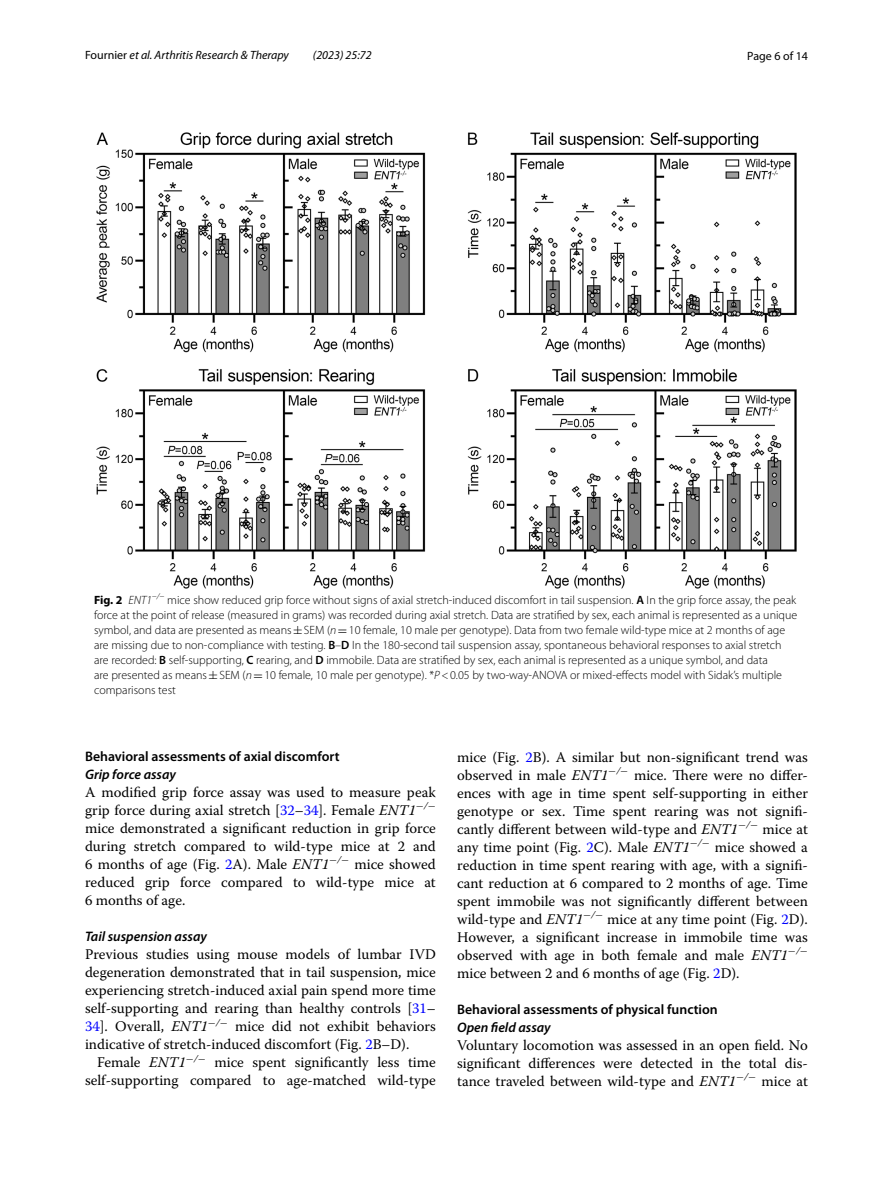
<style>
.page{position:relative;width:893px;height:1187px;background:#fff}
.page>*{position:absolute;margin:0;border:0;box-sizing:border-box;transform-origin:0 0}
.t1{font:14.7px/18px "Warnock Pro";color:#000;text-align:justify}
.t2{font:600 13.8px "Myriad Pro";color:#000}
.t3{font:italic 600 13.8px "Myriad Pro";color:#000}
.t4{font:300 12px/15px "Myriad Pro";color:#000}
.t5{font:italic 12px "Myriad Pro";color:#000}
.t6{font:12px "Myriad Pro";color:#000}
.s1{font-style:normal}
.s2{font-weight:700}
.s3{font-style:italic}
.s4{font-weight:600}
.s5{font-family:"MTSY";font-weight:400}
.s6{color:#00f}
</style>
<div class="page">
<img style="left:96px;top:133px;width:701px;height:456px">
<p class="t5" style="left:85px;top:48px;width:205px"><span class="s1">Fournier</span> et al. Arthritis Research &amp; Therapy</p>
<p class="t5" style="left:313px;top:48px;width:60px">(2023) 25:72</p>
<p class="t6" style="left:747px;top:48px;width:62px">Page 6 of 14</p>
<p class="t4" style="left:94px;top:592px;width:705px"><span class="s2">Fig. 2</span> <span class="s3">ENT1</span><sup>−/−</sup> mice show reduced grip force without signs of axial stretch-induced discomfort in tail suspension. <span class="s4">A</span> In the grip force assay, the peak force at the point of release (measured in grams) was recorded during axial stretch. Data are stratified by sex, each animal is represented as a unique symbol, and data are presented as means<span class="s5">±</span>SEM (<span class="s3">n</span><span class="s5">=</span>10 female, 10 male per genotype). Data from two female wild-type mice at 2 months of age are missing due to non-compliance with testing. <span class="s4">B</span>–<span class="s4">D</span> In the 180-second tail suspension assay, spontaneous behavioral responses to axial stretch are recorded: <span class="s4">B</span> self-supporting, <span class="s4">C</span> rearing, and <span class="s4">D</span> immobile. Data are stratified by sex, each animal is represented as a unique symbol, and data<br>are presented as means<span class="s5">±</span>SEM (<span class="s3">n</span><span class="s5">=</span>10 female, 10 male per genotype). *<span class="s3">P</span>&lt;0.05 by two-way-ANOVA or mixed-effects model with Sidak’s multiple comparisons test</p>
<p class="t2" style="left:85px;top:747px;width:256px">Behavioral assessments of axial discomfort</p>
<p class="t3" style="left:85px;top:765px;width:93px">Grip force assay</p>
<p class="t1" style="left:85px;top:783px;width:352px">A modified grip force assay was used to measure peak grip force during axial stretch [<span class="s6">32</span>–<span class="s6">34</span>]. Female <span class="s3">ENT1</span><sup>−</sup><sup>/</sup><sup>− </sup>mice demonstrated a significant reduction in grip force during stretch compared to wild-type mice at 2 and 6 months of age (Fig. <span class="s6">2</span>A). Male <span class="s3">ENT1</span><sup>−</sup><sup>/</sup><sup>−</sup> mice showed reduced grip force compared to wild-type mice at 6 months of age.</p>
<p class="t3" style="left:85px;top:927px;width:123px">Tail suspension assay</p>
<p class="t1" style="left:85px;top:945px;width:352px">Previous studies using mouse models of lumbar IVD degeneration demonstrated that in tail suspension, mice experiencing stretch-induced axial pain spend more time self-supporting and rearing than healthy controls [<span class="s6">31</span>– <span class="s6">34</span>]. Overall, <span class="s3">ENT1</span><sup>−</sup><sup>/</sup><sup>−</sup> mice did not exhibit behaviors indicative of stretch-induced discomfort (Fig. <span class="s6">2</span>B–D).</p>
<p class="t1" style="left:85px;top:1053px;width:352px;text-align:right">Female <span class="s3">ENT1</span><sup>−</sup><sup>/</sup><sup>−</sup> mice spent significantly less time self-supporting compared to age-matched wild-type</p>
<p class="t1" style="left:457px;top:747px;width:352px">mice (Fig. <span class="s6">2</span>B). A similar but non-significant trend was observed in male <span class="s3">ENT1</span><sup>−</sup><sup>/</sup><sup>−</sup> mice. There were no differ&shy;ences with age in time spent self-supporting in either genotype or sex. Time spent rearing was not signifi&shy;cantly different between wild-type and <span class="s3">ENT1</span><sup>−</sup><sup>/</sup><sup>−</sup> mice at any time point (Fig. <span class="s6">2</span>C). Male <span class="s3">ENT1</span><sup>−</sup><sup>/</sup><sup>−</sup> mice showed a reduction in time spent rearing with age, with a signifi&shy;cant reduction at 6 compared to 2 months of age. Time spent immobile was not significantly different between wild-type and <span class="s3">ENT1</span><sup>−</sup><sup>/</sup><sup>−</sup> mice at any time point (Fig. <span class="s6">2</span>D).<br>However, a significant increase in immobile time was observed with age in both female and male <span class="s3">ENT1</span><sup>−</sup><sup>/</sup><sup>− </sup>mice between 2 and 6 months of age (Fig. <span class="s6">2</span>D).</p>
<p class="t2" style="left:457px;top:1000px;width:262px">Behavioral assessments of physical function</p>
<p class="t3" style="left:457px;top:1018px;width:95px">Open field assay</p>
<p class="t1" style="left:457px;top:1035px;width:352px">Voluntary locomotion was assessed in an open field. No significant differences were detected in the total dis&shy;tance traveled between wild-type and <span class="s3">ENT1</span><sup>−</sup><sup>/</sup><sup>−</sup> mice at</p>
</div>
